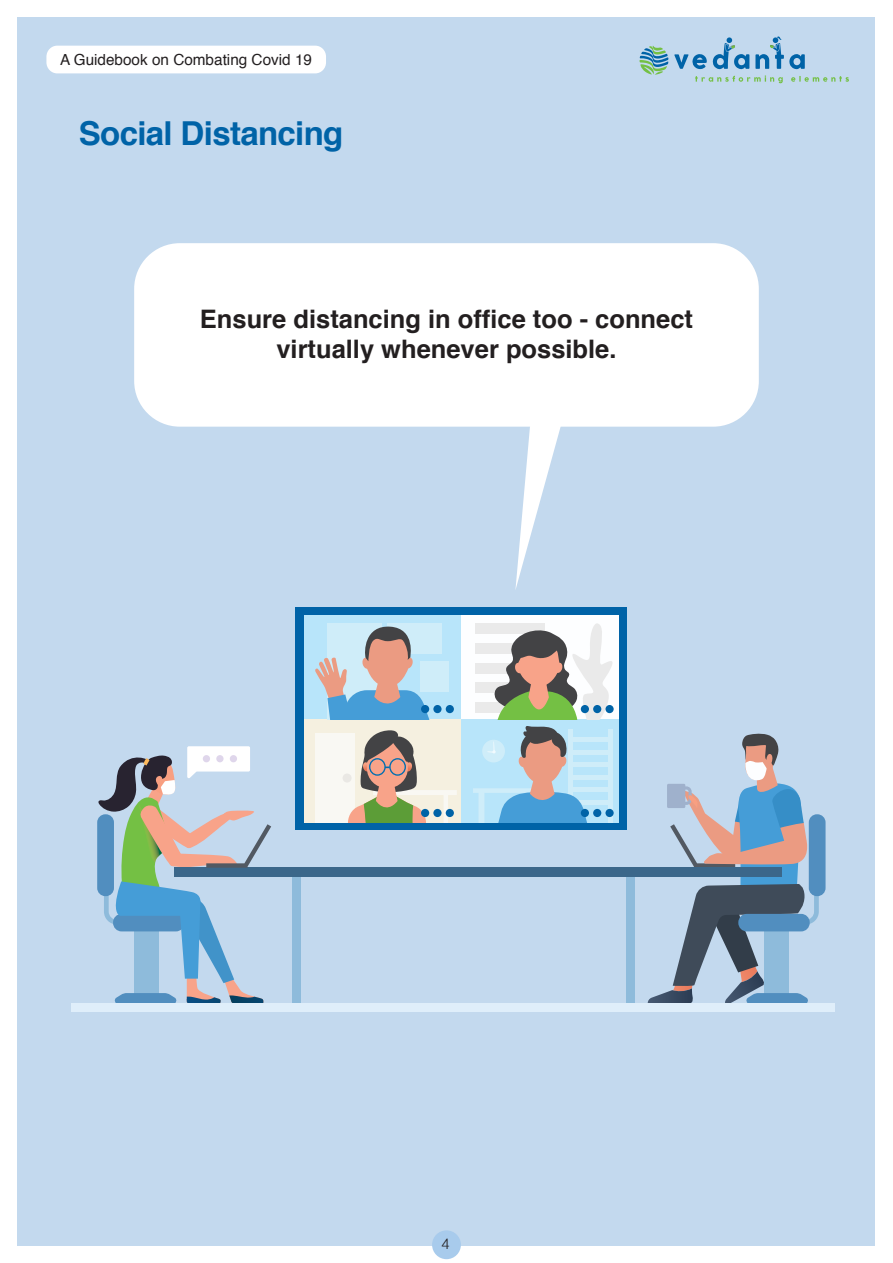
<style>
.page{position:relative;width:893px;height:1263px;background:#fff}
.page>*{position:absolute;margin:0;border:0;box-sizing:border-box;transform-origin:0 0}
.t1{font:700 33px "Helvetica";letter-spacing:-.02em;color:#0063a7}
.t2{font:700 25.5px/30.6px "Helvetica";color:#231f20;text-align:center}
.t3{font:15.3px "Helvetica";color:#231f20}
.t4{font:300 14.7px "Helvetica";color:#231f20}
</style>
<div class="page">
<div style="left:18px;top:17px;width:857px;height:1229px;background:#c3d9ee"></div>
<div style="left:134px;top:243px;width:625px;height:184px;background:#fff;border-radius:46px"></div>
<svg style="left:515px;top:426px;width:50px;height:163px"></svg>
<div style="left:293px;top:874px;width:8px;height:129px;background:#8ebbdb"></div>
<div style="left:626px;top:874px;width:8px;height:129px;background:#8ebbdb"></div>
<div style="left:97px;top:814px;width:17px;height:82px;background:#679dc8;border-radius:8px"></div>
<div style="left:809px;top:814px;width:16px;height:82px;background:#518ebf;border-radius:8px"></div>
<div style="left:174px;top:867px;width:608px;height:10px;background:#3b678a"></div>
<div style="left:296px;top:607px;width:331px;height:223px;background:#0063a7"></div>
<div style="left:304px;top:615px;width:157px;height:104px;background:#b8e5fa"></div>
<div style="left:461px;top:615px;width:158px;height:104px;background:#fdfeff"></div>
<div style="left:304px;top:719px;width:157px;height:104px;background:#f5f0e0"></div>
<div style="left:461px;top:719px;width:158px;height:104px;background:#b8e5fa"></div>
<div style="left:327px;top:623px;width:54px;height:96px;background:#cfedf9"></div>
<div style="left:387px;top:623px;width:54px;height:30px;background:#cfedf9"></div>
<div style="left:420px;top:661px;width:29px;height:31px;background:#cfedf9"></div>
<svg style="left:315px;top:625px;width:118px;height:94px"></svg>
<div style="left:475px;top:624px;width:70px;height:10px;background:#eaeaea"></div>
<div style="left:475px;top:643px;width:70px;height:10px;background:#eaeaea"></div>
<div style="left:475px;top:663px;width:70px;height:10px;background:#eaeaea"></div>
<div style="left:475px;top:683px;width:70px;height:10px;background:#eaeaea"></div>
<div style="left:475px;top:702px;width:70px;height:10px;background:#eaeaea"></div>
<svg style="left:492px;top:623px;width:121px;height:96px"></svg>
<div style="left:421px;top:705px;width:8px;height:8px;background:#0063a7;border-radius:50%"></div>
<div style="left:433px;top:705px;width:9px;height:8px;background:#0063a7;border-radius:50%"></div>
<div style="left:446px;top:705px;width:8px;height:8px;background:#0063a7;border-radius:50%"></div>
<div style="left:581px;top:705px;width:8px;height:8px;background:#0063a7;border-radius:50%"></div>
<div style="left:593px;top:705px;width:8px;height:8px;background:#0063a7;border-radius:50%"></div>
<div style="left:605px;top:705px;width:9px;height:8px;background:#0063a7;border-radius:50%"></div>
<div style="left:315px;top:733px;width:39px;height:90px;background:#f9f8f3"></div>
<div style="left:343px;top:773px;width:9px;height:9px;background:#eae8e4;border-radius:50%"></div>
<svg style="left:348px;top:730px;width:109px;height:93px"></svg>
<div style="left:569px;top:737px;width:42px;height:5px;background:#cfedf9"></div>
<hr style="left:569px;top:750px;width:42px;height:4px;background:#cfedf9">
<div style="left:569px;top:762px;width:42px;height:5px;background:#cfedf9"></div>
<hr style="left:569px;top:775px;width:42px;height:4px;background:#cfedf9">
<div style="left:569px;top:787px;width:42px;height:5px;background:#cfedf9"></div>
<hr style="left:608px;top:729px;width:4px;height:94px;background:#cfedf9">
<hr style="left:569px;top:800px;width:42px;height:4px;background:#cfedf9">
<svg style="left:473px;top:726px;width:115px;height:97px"></svg>
<div style="left:421px;top:809px;width:8px;height:8px;background:#0063a7;border-radius:50%"></div>
<div style="left:433px;top:809px;width:9px;height:8px;background:#0063a7;border-radius:50%"></div>
<div style="left:446px;top:809px;width:8px;height:8px;background:#0063a7;border-radius:50%"></div>
<div style="left:581px;top:809px;width:8px;height:8px;background:#0063a7;border-radius:50%"></div>
<div style="left:593px;top:809px;width:8px;height:8px;background:#0063a7;border-radius:50%"></div>
<div style="left:605px;top:809px;width:9px;height:8px;background:#0063a7;border-radius:50%"></div>
<svg style="left:648px;top:733px;width:171px;height:270px"></svg>
<svg style="left:98px;top:746px;width:173px;height:257px"></svg>
<div style="left:71px;top:1003px;width:764px;height:9px;background:#dfeefa"></div>
<div style="left:432px;top:1230px;width:29px;height:29px;background:#a8cbec;border-radius:50%"></div>
<div style="left:46px;top:46px;width:280px;height:27px;background:#fff;border-radius:11px"></div>
<svg style="left:695px;top:76px;width:88px;height:7px"></svg>
<svg style="left:791px;top:76px;width:58px;height:6px"></svg>
<svg style="left:639px;top:46px;width:29px;height:29px"></svg>
<svg style="left:674px;top:54px;width:33px;height:15px"></svg>
<svg style="left:713px;top:37px;width:36px;height:32px"></svg>
<svg style="left:755px;top:36px;width:50px;height:33px"></svg>
<p class="t3" style="left:60px;top:48px;width:253px">A Guidebook on Combating Covid 19</p>
<p class="t1" style="left:79px;top:107px;width:266px">Social Distancing</p>
<p class="t2" style="left:200px;top:304px;width:495px">Ensure distancing in office too - connect virtually whenever possible.</p>
<p class="t4" style="left:442px;top:1232px;width:10px">4</p>
</div>
